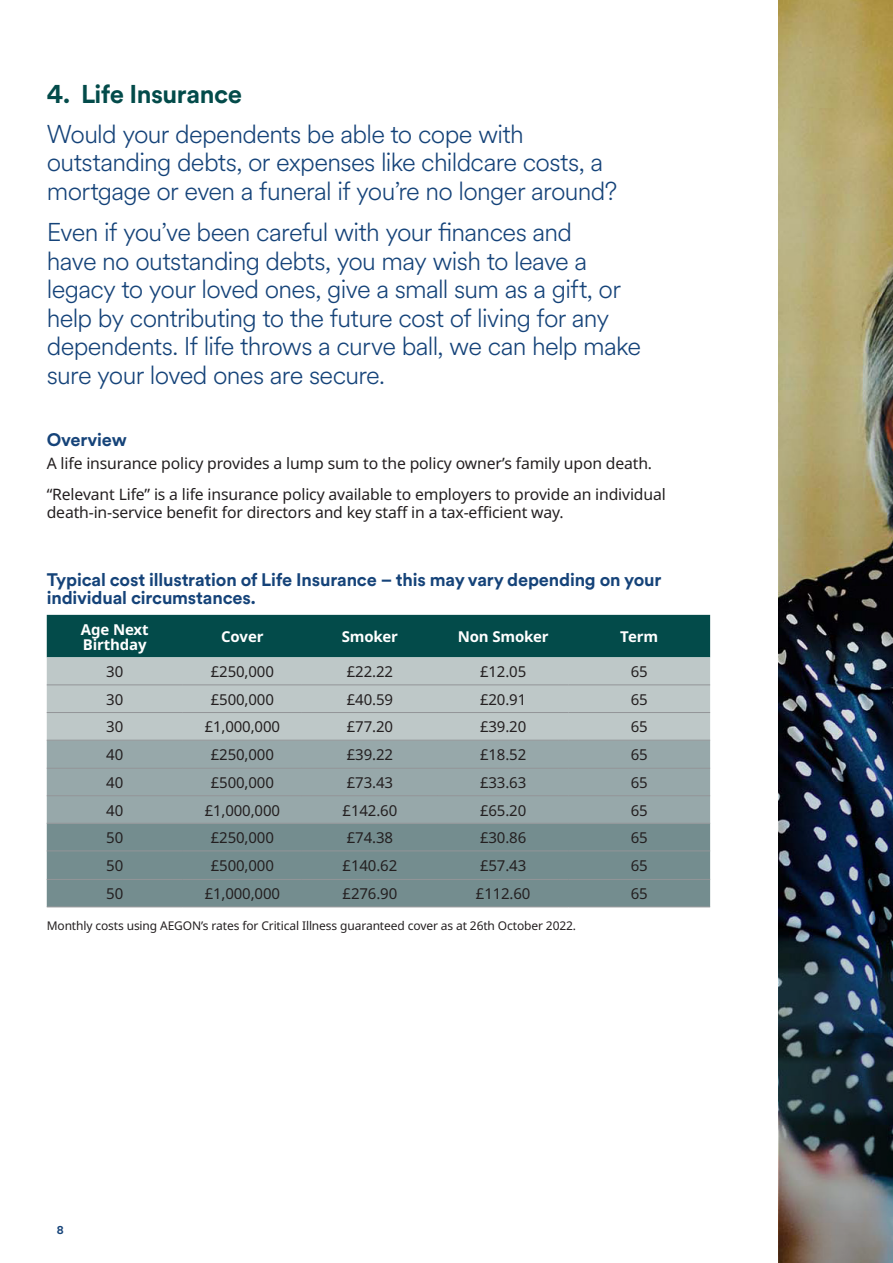
<style>
.page{position:relative;width:893px;height:1263px;background:#fff}
.page>*{position:absolute;margin:0;border:0;box-sizing:border-box;transform-origin:0 0}
._17_19_Benchmark_Intro_prussian_blue{font:300 25.5px/28.5px "Schroders Circular";letter-spacing:-.025em;color:#154379}
._17_19_Benchmark_title__all_caps{font:700 25.5px "Schroders Circular";letter-spacing:-.02em;color:#034b4a}
._9_5___10_5_Sub_head_Prussion_Blus_Schro_{font:700 18px/18px "Schroders Circular";letter-spacing:-.01em;color:#154379}
._8_5_10_Body_Text_Black{font:15.75px/18px "Noto Sans";letter-spacing:-.01em;color:#231f20}
._8_5_10_Body_Text_Black-2{font:15px "Noto Sans";letter-spacing:-.01em;color:#231f20}
._8_5_10_Sub_Head_Body_Text_White{font:700 15px/15px "Noto Sans";letter-spacing:-.01em;color:#fff}
._6_5_8_Source_Text{font:12px "Noto Sans";letter-spacing:-.01em;color:#231f20}
._7_5_10_Folio_Text_Prussian_blue{font:700 11.25px "Schroders Circular";color:#154379}
</style>
<div class="page">
<img style="left:778px;top:0;width:115px;height:1263px">
<div style="left:47px;top:615px;width:663px;height:42px;background:#034b4a"></div>
<div style="left:47px;top:657px;width:663px;height:83px;background:#bec8c8"></div>
<div style="left:47px;top:741px;width:663px;height:82px;background:#97a8aa"></div>
<div style="left:47px;top:824px;width:663px;height:83px;background:#748d8f"></div>
<hr style="left:47px;top:685px;width:136px;height:1px;background:#939598">
<hr style="left:183px;top:685px;width:119px;height:1px;background:#939598">
<hr style="left:302px;top:685px;width:136px;height:1px;background:#939598">
<hr style="left:438px;top:685px;width:130px;height:1px;background:#939598">
<hr style="left:568px;top:685px;width:142px;height:1px;background:#939598">
<hr style="left:47px;top:712px;width:136px;height:1px;background:#939598">
<hr style="left:183px;top:712px;width:119px;height:1px;background:#939598">
<hr style="left:302px;top:712px;width:136px;height:1px;background:#939598">
<hr style="left:438px;top:712px;width:130px;height:1px;background:#939598">
<hr style="left:568px;top:712px;width:142px;height:1px;background:#939598">
<hr style="left:47px;top:740px;width:136px;height:1px;background:#939598">
<hr style="left:183px;top:740px;width:119px;height:1px;background:#939598">
<hr style="left:302px;top:740px;width:136px;height:1px;background:#939598">
<hr style="left:438px;top:740px;width:130px;height:1px;background:#939598">
<hr style="left:568px;top:740px;width:142px;height:1px;background:#939598">
<hr style="left:47px;top:768px;width:136px;height:1px;background:#939598">
<hr style="left:183px;top:768px;width:119px;height:1px;background:#939598">
<hr style="left:302px;top:768px;width:136px;height:1px;background:#939598">
<hr style="left:438px;top:768px;width:130px;height:1px;background:#939598">
<hr style="left:568px;top:768px;width:142px;height:1px;background:#939598">
<hr style="left:47px;top:795px;width:136px;height:1px;background:#939598">
<hr style="left:183px;top:795px;width:119px;height:1px;background:#939598">
<hr style="left:302px;top:795px;width:136px;height:1px;background:#939598">
<hr style="left:438px;top:795px;width:130px;height:1px;background:#939598">
<hr style="left:568px;top:795px;width:142px;height:1px;background:#939598">
<hr style="left:47px;top:823px;width:136px;height:1px;background:#939598">
<hr style="left:183px;top:823px;width:119px;height:1px;background:#939598">
<hr style="left:302px;top:823px;width:136px;height:1px;background:#939598">
<hr style="left:438px;top:823px;width:130px;height:1px;background:#939598">
<hr style="left:568px;top:823px;width:142px;height:1px;background:#939598">
<hr style="left:47px;top:851px;width:136px;height:1px;background:#939598">
<hr style="left:183px;top:851px;width:119px;height:1px;background:#939598">
<hr style="left:302px;top:851px;width:136px;height:1px;background:#939598">
<hr style="left:438px;top:851px;width:130px;height:1px;background:#939598">
<hr style="left:568px;top:851px;width:142px;height:1px;background:#939598">
<hr style="left:47px;top:879px;width:136px;height:1px;background:#939598">
<hr style="left:183px;top:879px;width:119px;height:1px;background:#939598">
<hr style="left:302px;top:879px;width:136px;height:1px;background:#939598">
<hr style="left:438px;top:879px;width:130px;height:1px;background:#939598">
<hr style="left:568px;top:879px;width:142px;height:1px;background:#939598">
<hr style="left:47px;top:907px;width:136px;height:1px;background:#939598">
<hr style="left:183px;top:907px;width:119px;height:1px;background:#939598">
<hr style="left:302px;top:907px;width:136px;height:1px;background:#939598">
<hr style="left:438px;top:907px;width:130px;height:1px;background:#939598">
<hr style="left:568px;top:907px;width:142px;height:1px;background:#939598">
<p class="_17_19_Benchmark_title__all_caps" style="left:47px;top:77px;width:197px">4. Life Insurance</p>
<p class="_17_19_Benchmark_Intro_prussian_blue" style="left:47px;top:119px;width:572px">Would your dependents be able to cope with outstanding debts, or expenses like childcare costs, a mortgage or even a funeral if you’re no longer around?</p>
<p class="_17_19_Benchmark_Intro_prussian_blue" style="left:47px;top:217px;width:596px">Even if you’ve been careful with your finances and<br>have no outstanding debts, you may wish to leave a legacy to your loved ones, give a small sum as a gift, or help by contributing to the future cost of living for any dependents. If life throws a curve ball, we can help make sure your loved ones are secure.</p>
<p class="_9_5___10_5_Sub_head_Prussion_Blus_Schro_" style="left:47px;top:430px;width:82px">Overview</p>
<p class="_8_5_10_Body_Text_Black" style="left:47px;top:454px;width:607px">A life insurance policy provides a lump sum to the policy owner’s family upon death.</p>
<p class="_8_5_10_Body_Text_Black" style="left:47px;top:484px;width:620px">“Relevant Life” is a life insurance policy available to employers to provide an individual death-in-service benefit for directors and key staff in a tax-efficient way.</p>
<p class="_9_5___10_5_Sub_head_Prussion_Blus_Schro_" style="left:47px;top:570px;width:616px">Typical cost illustration of Life Insurance – this may vary depending on your individual circumstances.</p>
<p class="_8_5_10_Sub_Head_Body_Text_White" style="left:81px;top:621px;width:69px">Age Next<br>Birthday</p>
<p class="_8_5_10_Sub_Head_Body_Text_White" style="left:221px;top:629px;width:44px">Cover</p>
<p class="_8_5_10_Sub_Head_Body_Text_White" style="left:342px;top:629px;width:58px">Smoker</p>
<p class="_8_5_10_Sub_Head_Body_Text_White" style="left:458px;top:629px;width:92px">Non Smoker</p>
<p class="_8_5_10_Sub_Head_Body_Text_White" style="left:620px;top:629px;width:40px">Term</p>
<p class="_8_5_10_Body_Text_Black-2" style="left:106px;top:661px;width:19px">30</p>
<p class="_8_5_10_Body_Text_Black-2" style="left:211px;top:661px;width:65px">£250,000</p>
<p class="_8_5_10_Body_Text_Black-2" style="left:347px;top:661px;width:48px">£22.22</p>
<p class="_8_5_10_Body_Text_Black-2" style="left:480px;top:661px;width:48px">£12.05</p>
<p class="_8_5_10_Body_Text_Black-2" style="left:631px;top:661px;width:19px">65</p>
<p class="_8_5_10_Body_Text_Black-2" style="left:106px;top:689px;width:19px">30</p>
<p class="_8_5_10_Body_Text_Black-2" style="left:211px;top:689px;width:65px">£500,000</p>
<p class="_8_5_10_Body_Text_Black-2" style="left:347px;top:689px;width:48px">£40.59</p>
<p class="_8_5_10_Body_Text_Black-2" style="left:480px;top:689px;width:48px">£20.91</p>
<p class="_8_5_10_Body_Text_Black-2" style="left:631px;top:689px;width:19px">65</p>
<p class="_8_5_10_Body_Text_Black-2" style="left:106px;top:717px;width:19px">30</p>
<p class="_8_5_10_Body_Text_Black-2" style="left:205px;top:717px;width:77px">£1,000,000</p>
<p class="_8_5_10_Body_Text_Black-2" style="left:347px;top:717px;width:48px">£77.20</p>
<p class="_8_5_10_Body_Text_Black-2" style="left:480px;top:717px;width:48px">£39.20</p>
<p class="_8_5_10_Body_Text_Black-2" style="left:631px;top:717px;width:19px">65</p>
<p class="_8_5_10_Body_Text_Black-2" style="left:106px;top:744px;width:19px">40</p>
<p class="_8_5_10_Body_Text_Black-2" style="left:211px;top:744px;width:65px">£250,000</p>
<p class="_8_5_10_Body_Text_Black-2" style="left:347px;top:744px;width:48px">£39.22</p>
<p class="_8_5_10_Body_Text_Black-2" style="left:480px;top:744px;width:48px">£18.52</p>
<p class="_8_5_10_Body_Text_Black-2" style="left:631px;top:744px;width:19px">65</p>
<p class="_8_5_10_Body_Text_Black-2" style="left:106px;top:772px;width:19px">40</p>
<p class="_8_5_10_Body_Text_Black-2" style="left:211px;top:772px;width:65px">£500,000</p>
<p class="_8_5_10_Body_Text_Black-2" style="left:347px;top:772px;width:48px">£73.43</p>
<p class="_8_5_10_Body_Text_Black-2" style="left:480px;top:772px;width:48px">£33.63</p>
<p class="_8_5_10_Body_Text_Black-2" style="left:631px;top:772px;width:19px">65</p>
<p class="_8_5_10_Body_Text_Black-2" style="left:106px;top:800px;width:19px">40</p>
<p class="_8_5_10_Body_Text_Black-2" style="left:205px;top:800px;width:77px">£1,000,000</p>
<p class="_8_5_10_Body_Text_Black-2" style="left:343px;top:800px;width:56px">£142.60</p>
<p class="_8_5_10_Body_Text_Black-2" style="left:480px;top:800px;width:48px">£65.20</p>
<p class="_8_5_10_Body_Text_Black-2" style="left:631px;top:800px;width:19px">65</p>
<p class="_8_5_10_Body_Text_Black-2" style="left:106px;top:827px;width:19px">50</p>
<p class="_8_5_10_Body_Text_Black-2" style="left:211px;top:827px;width:65px">£250,000</p>
<p class="_8_5_10_Body_Text_Black-2" style="left:347px;top:827px;width:48px">£74.38</p>
<p class="_8_5_10_Body_Text_Black-2" style="left:480px;top:827px;width:48px">£30.86</p>
<p class="_8_5_10_Body_Text_Black-2" style="left:631px;top:827px;width:19px">65</p>
<p class="_8_5_10_Body_Text_Black-2" style="left:106px;top:855px;width:19px">50</p>
<p class="_8_5_10_Body_Text_Black-2" style="left:211px;top:855px;width:65px">£500,000</p>
<p class="_8_5_10_Body_Text_Black-2" style="left:343px;top:855px;width:56px">£140.62</p>
<p class="_8_5_10_Body_Text_Black-2" style="left:480px;top:855px;width:48px">£57.43</p>
<p class="_8_5_10_Body_Text_Black-2" style="left:631px;top:855px;width:19px">65</p>
<p class="_8_5_10_Body_Text_Black-2" style="left:106px;top:883px;width:19px">50</p>
<p class="_8_5_10_Body_Text_Black-2" style="left:205px;top:883px;width:77px">£1,000,000</p>
<p class="_8_5_10_Body_Text_Black-2" style="left:343px;top:883px;width:56px">£276.90</p>
<p class="_8_5_10_Body_Text_Black-2" style="left:476px;top:883px;width:56px">£112.60</p>
<p class="_8_5_10_Body_Text_Black-2" style="left:631px;top:883px;width:19px">65</p>
<p class="_6_5_8_Source_Text" style="left:47px;top:917px;width:531px">Monthly costs using AEGON’s rates for Critical Illness guaranteed cover as at 26th October 2022.</p>
<p class="_7_5_10_Folio_Text_Prussian_blue" style="left:57px;top:1222px;width:8px">8</p>
</div>
